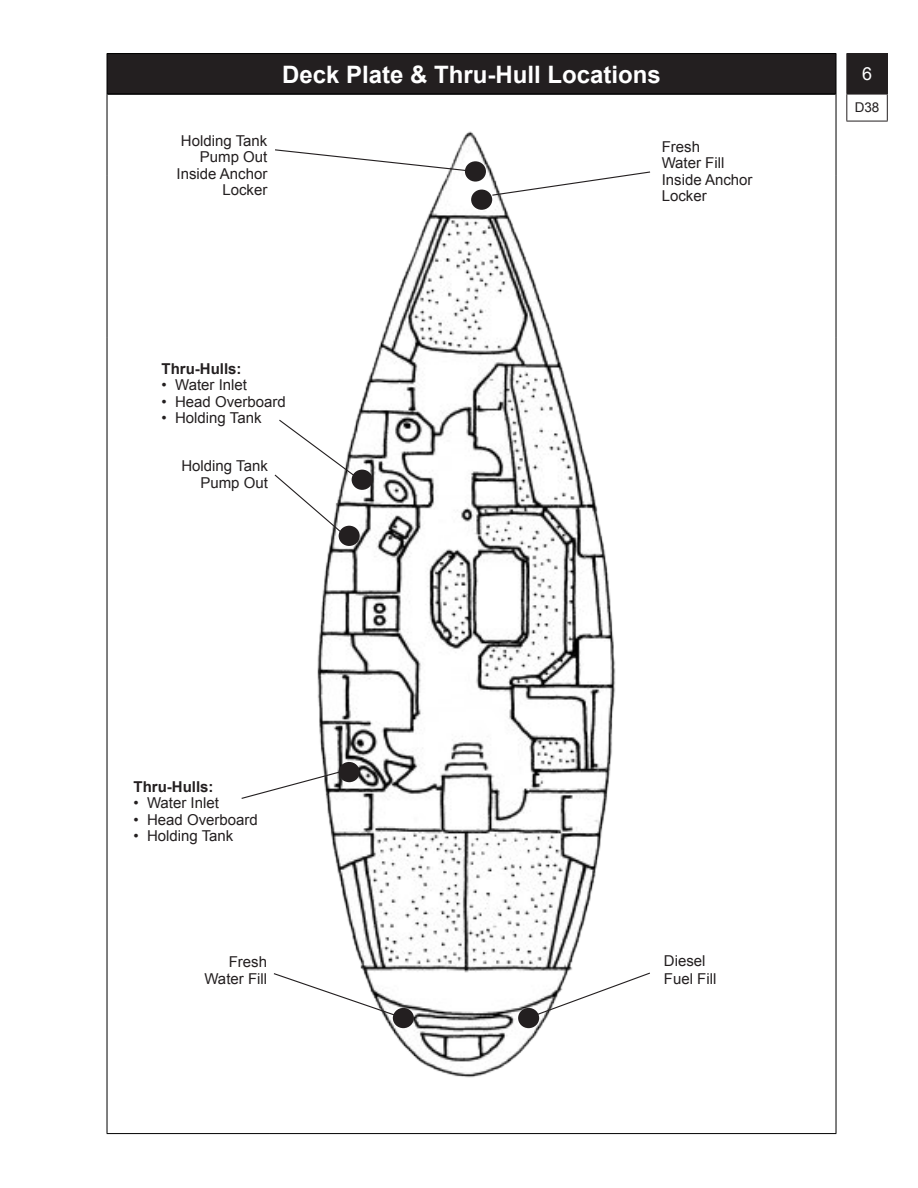
<style>
.page{position:relative;width:918px;height:1188px;background:#fff}
.page>*{position:absolute;margin:0;border:0;box-sizing:border-box;transform-origin:0 0}
.t1{font:700 24px "Arial";color:#fff}
.t2{font:18px "Arial";color:#fff}
.t3{font:15px/16.5px "Arial";color:#231f20;text-align:right}
.t4{font:700 15px "Arial";color:#231f20}
.t5{font:13.5px "Arial";color:#231f20}
</style>
<div class="page">
<div style="left:107px;top:54px;width:729px;height:40px;background:#231f20"></div>
<hr style="left:107px;top:93px;width:162px;height:2px;background:#000">
<hr style="left:269px;top:93px;width:567px;height:2px;background:#000">
<hr style="left:107px;top:53px;width:162px;height:1px;background:#000">
<hr style="left:107px;top:54px;width:1px;height:40px;background:#000">
<hr style="left:269px;top:53px;width:567px;height:1px;background:#000">
<hr style="left:836px;top:54px;width:1px;height:40px;background:#000">
<hr style="left:107px;top:94px;width:1px;height:81px;background:#000">
<hr style="left:836px;top:94px;width:1px;height:81px;background:#000">
<hr style="left:107px;top:175px;width:1px;height:162px;background:#000">
<hr style="left:836px;top:175px;width:1px;height:162px;background:#000">
<hr style="left:107px;top:337px;width:1px;height:796px;background:#000">
<hr style="left:836px;top:337px;width:1px;height:796px;background:#000">
<hr style="left:107px;top:1133px;width:162px;height:1px;background:#000">
<hr style="left:269px;top:1133px;width:567px;height:1px;background:#000">
<div style="left:847px;top:54px;width:40px;height:40px;background:#231f20"></div>
<hr style="left:846px;top:53px;width:42px;height:1px;background:#231f20">
<hr style="left:846px;top:54px;width:1px;height:40px;background:#231f20">
<hr style="left:887px;top:54px;width:1px;height:40px;background:#231f20">
<hr style="left:846px;top:94px;width:42px;height:1px;background:#231f20">
<svg style="left:846px;top:94px;width:1px;height:27px"></svg>
<svg style="left:887px;top:94px;width:1px;height:27px"></svg>
<hr style="left:846px;top:121px;width:42px;height:1px;background:#231f20">
<img style="left:317px;top:131px;width:299px;height:947px">
<div style="left:465px;top:161px;width:21px;height:21px;background:#231f20;border-radius:50%"></div>
<div style="left:339px;top:526px;width:21px;height:20px;background:#231f20;border-radius:50%"></div>
<div style="left:518px;top:1008px;width:21px;height:20px;background:#231f20;border-radius:50%"></div>
<svg style="left:241px;top:769px;width:107px;height:31px"></svg>
<svg style="left:275px;top:149px;width:206px;height:24px"></svg>
<svg style="left:273px;top:972px;width:132px;height:47px"></svg>
<div style="left:471px;top:190px;width:21px;height:20px;background:#231f20;border-radius:50%"></div>
<svg style="left:491px;top:171px;width:160px;height:25px"></svg>
<div style="left:393px;top:1008px;width:21px;height:20px;background:#231f20;border-radius:50%"></div>
<svg style="left:528px;top:972px;width:122px;height:47px"></svg>
<div style="left:339px;top:762px;width:21px;height:20px;background:#231f20;border-radius:50%"></div>
<div style="left:352px;top:470px;width:21px;height:20px;background:#231f20;border-radius:50%"></div>
<svg style="left:274px;top:419px;width:87px;height:119px"></svg>
<p class="t3" style="left:177px;top:133px;width:92px">Holding Tank<br>Pump Out<br>Inside Anchor<br>Locker</p>
<h1 class="t1" style="left:282px;top:58px;width:380px">Deck Plate &amp; Thru-Hull Locations</h1>
<p class="t2" style="left:862px;top:62px;width:12px">6</p>
<p class="t5" style="left:855px;top:99px;width:26px">D38</p>
<p class="t3" style="left:662px;top:139px;width:92px;text-align:left">Fresh<br>Water Fill<br>Inside Anchor<br>Locker</p>
<p class="t4" style="left:162px;top:358px;width:81px">Thru-Hulls:</p>
<p class="t3" style="left:162px;top:377px;width:87px">• Water Inlet</p>
<p class="t3" style="left:162px;top:393px;width:126px">• Head Overboard</p>
<p class="t3" style="left:162px;top:410px;width:101px">• Holding Tank</p>
<p class="t3" style="left:181px;top:458px;width:88px">Holding Tank<br>Pump Out</p>
<p class="t4" style="left:134px;top:777px;width:81px">Thru-Hulls:</p>
<p class="t3" style="left:134px;top:795px;width:87px">• Water Inlet</p>
<p class="t3" style="left:134px;top:811px;width:126px">• Head Overboard</p>
<p class="t3" style="left:134px;top:828px;width:101px">• Holding Tank</p>
<p class="t3" style="left:204px;top:954px;width:64px">Fresh<br>Water Fill</p>
<p class="t3" style="left:664px;top:952px;width:54px;line-height:18px;text-align:left">Diesel<br>Fuel Fill</p>
</div>
